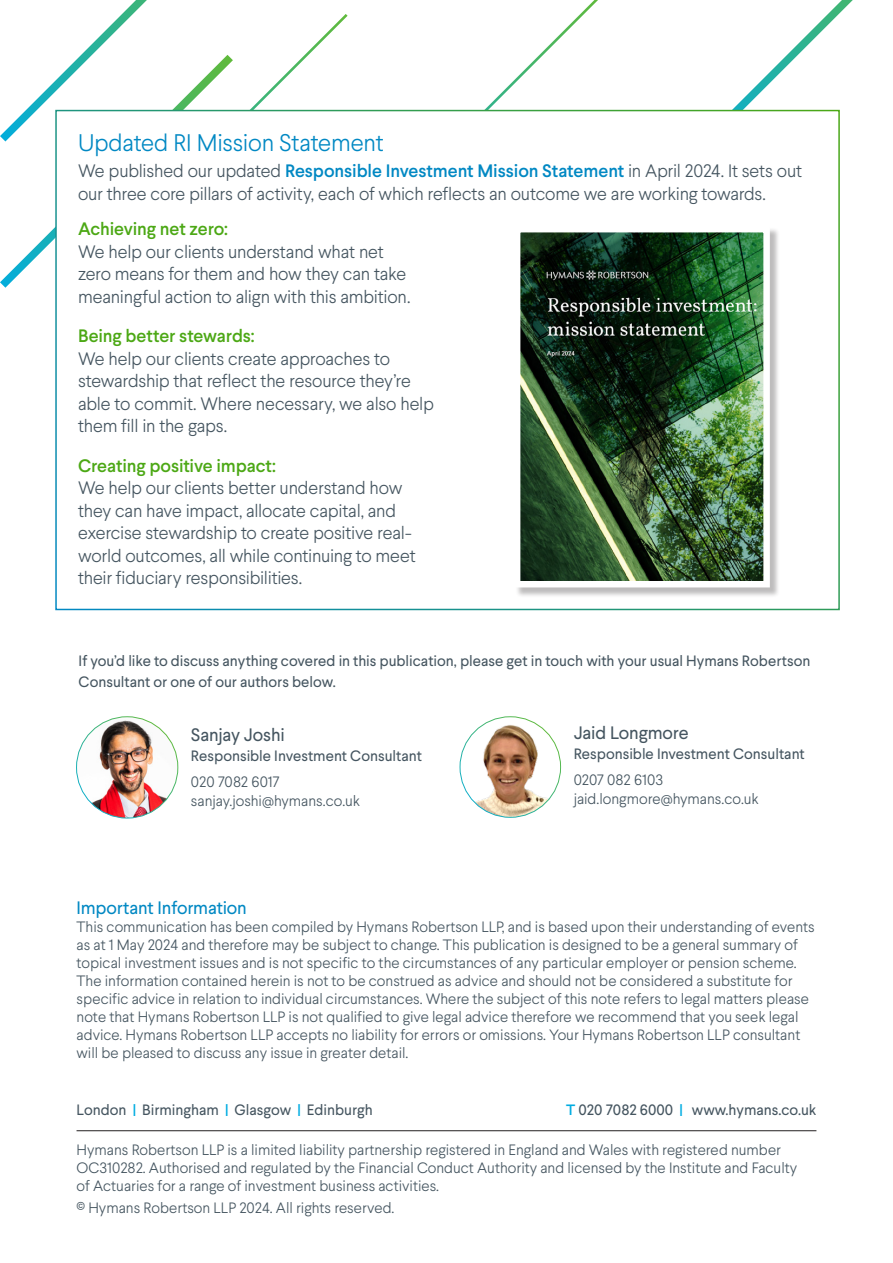
<style>
.page{position:relative;width:893px;height:1263px;background:#fff}
.page>*{position:absolute;margin:0;border:0;box-sizing:border-box;transform-origin:0 0}
.H4_Subhead_Lars_16_20_SPAN{font:300 24px "Larsseit";letter-spacing:-.01em;color:#0188c3}
.P_Callout_Text_12_15{font:300 18px/22.5px "Larsseit";letter-spacing:-.015em;color:#455560}
.Name_sm_lgt_16{font:18px "Larsseit";letter-spacing:-.01em;color:#455560}
.t1{font:18px "Larsseit";letter-spacing:-.01em;color:#0188c3}
.Contact_info_LarLgt_10_13{font:300 15px/18px "Larsseit";color:#455560}
.Body_heading_Larsseit_Reg_10_14{font:15px/21px "Larsseit";color:#455560}
.Job_titles_Lar_10_13{font:15px "Larsseit";color:#455560}
.s1{font-weight:500;color:#0188c3}
.s2{font-weight:500;color:#4ca815}
.s3{font-weight:500;color:#00ace1}
</style>
<div class="page">
<hr style="left:77px;top:1130px;width:739px;height:1px;background:#231f20">
<img style="left:77px;top:717px;width:101px;height:101px;border-radius:51px">
<img style="left:460px;top:720px;width:101px;height:97px">
<svg style="left:0;top:141px;width:55px;height:147px"></svg>
<svg style="left:0;top:0;width:147px;height:141px"></svg>
<svg style="left:694px;top:0;width:159px;height:110px"></svg>
<svg style="left:118px;top:14px;width:230px;height:96px"></svg>
<svg style="left:371px;top:0;width:227px;height:110px"></svg>
<div style="left:56px;top:111px;width:783px;height:498px;background:#fff"></div>
<div style="left:515px;top:227px;width:265px;height:371px;background:#231f20;opacity:.3"></div>
<img style="left:515px;top:227px;width:258px;height:364px">
<p class="H4_Subhead_Lars_16_20_SPAN" style="left:78px;top:127px;width:307px">Updated RI Mission Statement</p>
<p class="P_Callout_Text_12_15" style="left:78px;top:160px;width:726px">We published our updated <span class="s1">Responsible Investment Mission Statement</span> in April 2024. It sets out our three core pillars of activity, each of which reflects an outcome we are working towards.</p>
<p class="P_Callout_Text_12_15" style="left:78px;top:217px;width:334px"><span class="s2">Achieving net zero:<br></span>We help our clients understand what net zero means for them and how they can take meaningful action to align with this ambition.</p>
<p class="P_Callout_Text_12_15" style="left:78px;top:324px;width:357px"><span class="s2">Being better stewards:<br></span>We help our clients create approaches to stewardship that reflect the resource they’re able to commit. Where necessary, we also help them fill in the gaps.</p>
<p class="P_Callout_Text_12_15" style="left:78px;top:454px;width:339px"><span class="s2">Creating positive impact:<br></span>We help our clients better understand how they can have impact, allocate capital, and exercise stewardship to create positive real&shy;world outcomes, all while continuing to meet their fiduciary responsibilities.</p>
<p class="Body_heading_Larsseit_Reg_10_14" style="left:79px;top:650px;width:733px">If you’d like to discuss anything covered in this publication, please get in touch with your usual Hymans Robertson<br>Consultant or one of our authors below.</p>
<p class="Name_sm_lgt_16" style="left:191px;top:724px;width:95px">Sanjay Joshi</p>
<p class="Job_titles_Lar_10_13" style="left:191px;top:746px;width:233px">Responsible Investment Consultant</p>
<p class="Contact_info_LarLgt_10_13" style="left:191px;top:772px;width:170px;line-height:19.5px">020 7082 6017 sanjay.joshi@hymans.co.uk</p>
<p class="Name_sm_lgt_16" style="left:574px;top:722px;width:116px">Jaid Longmore</p>
<p class="Job_titles_Lar_10_13" style="left:574px;top:744px;width:233px">Responsible Investment Consultant</p>
<p class="Contact_info_LarLgt_10_13" style="left:574px;top:770px;width:186px;line-height:19.5px">0207 082 6103 jaid.longmore@hymans.co.uk</p>
<p class="t1" style="left:77px;top:896px;width:172px">Important Information</p>
<p class="Contact_info_LarLgt_10_13" style="left:77px;top:917px;width:740px">This communication has been compiled by Hymans Robertson LLP, and is based upon their understanding of events as at 1 May 2024 and therefore may be subject to change. This publication is designed to be a general summary of topical investment issues and is not specific to the circumstances of any particular employer or pension scheme.<br>The information contained herein is not to be construed as advice and should not be considered a substitute for specific advice in relation to individual circumstances. Where the subject of this note refers to legal matters please note that Hymans Robertson LLP is not qualified to give legal advice therefore we recommend that you seek legal advice. Hymans Robertson LLP accepts no liability for errors or omissions. Your Hymans Robertson LLP consultant will be pleased to discuss any issue in greater detail.</p>
<p class="Body_heading_Larsseit_Reg_10_14" style="left:77px;top:1099px;width:298px">London <span class="s3">|</span> Birmingham <span class="s3">|</span> Glasgow <span class="s3">|</span> Edinburgh</p>
<p class="Body_heading_Larsseit_Reg_10_14" style="left:566px;top:1099px;width:252px"><span class="s3">T</span> 020 7082 6000 <span class="s3">|</span> www.hymans.co.uk</p>
<p class="Contact_info_LarLgt_10_13" style="left:77px;top:1141px;width:722px">Hymans Robertson LLP is a limited liability partnership registered in England and Wales with registered number<br>OC310282. Authorised and regulated by the Financial Conduct Authority and licensed by the Institute and Faculty of Actuaries for a range of investment business activities.</p>
<p class="Contact_info_LarLgt_10_13" style="left:77px;top:1199px;width:319px">© Hymans Robertson LLP 2024. All rights reserved.</p>
</div>
